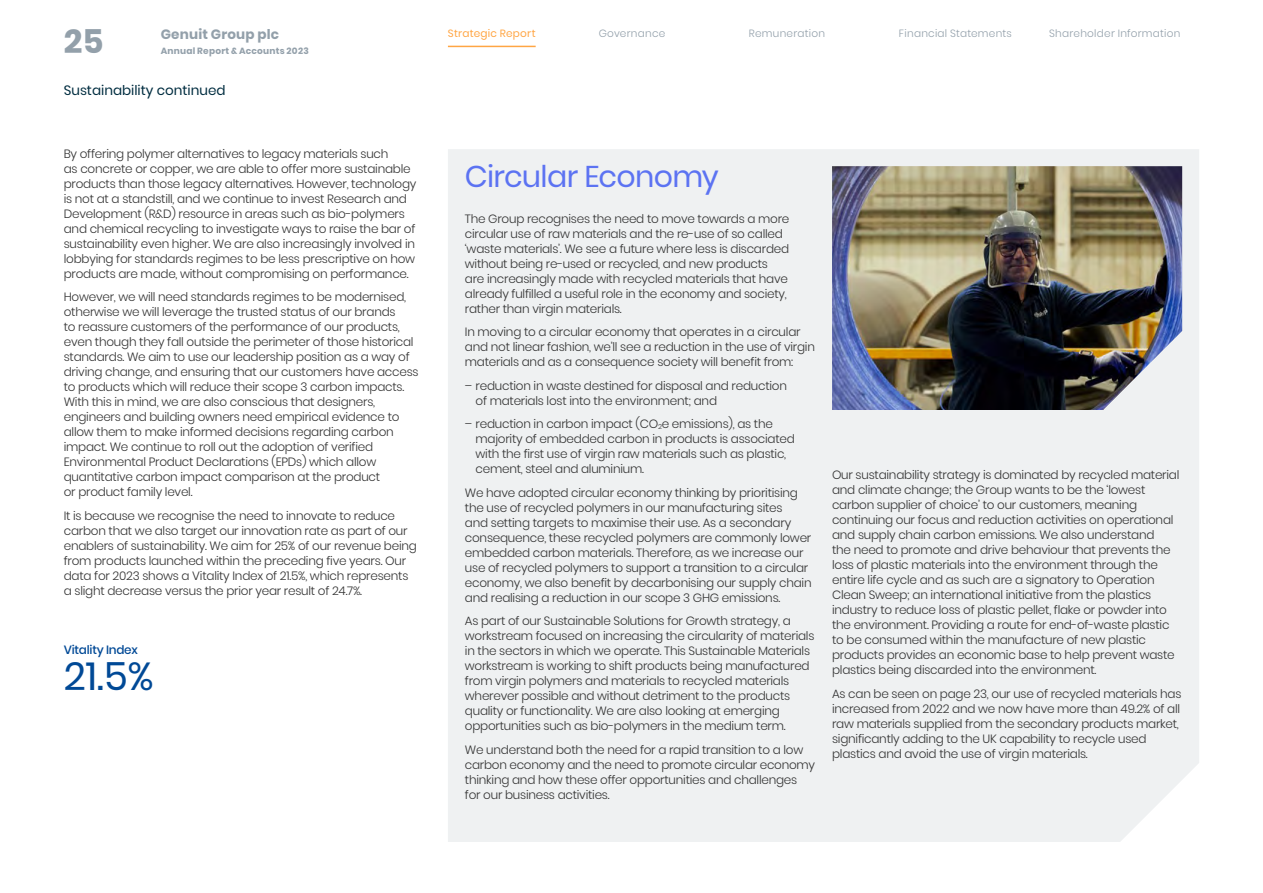
<style>
.page{position:relative;width:1263px;height:893px;background:#fff}
.page>*{position:absolute;margin:0;border:0;box-sizing:border-box;transform-origin:0 0}
.t1{font:39px "Poppins";color:#004996}
.t2{font:700 33px "Poppins";color:#93a0aa}
.t3{font:30px "Poppins";letter-spacing:-.02em;color:#5c73f2}
.t4{font:13.5px "Poppins";color:#002d40}
.t5{font:700 13.5px "Poppins";letter-spacing:.015em;color:#93a0aa}
.t6{font:300 12px/15px "Poppins";letter-spacing:-.02em;color:#333}
.t7{font:500 12px "Poppins";letter-spacing:-.02em;color:#004996}
.t8{font:300 10.5px "Poppins";letter-spacing:.025em;color:#93a0aa}
.t9{font:10.5px "Poppins";letter-spacing:.025em;color:#ffa644}
.t10{font:700 9px "Poppins";letter-spacing:.025em;color:#93a0aa}
</style>
<div class="page">
<div style="left:448px;top:149px;width:751px;height:693px;background:#eff1f2"></div>
<img style="left:832px;top:166px;width:350px;height:244px">
<hr style="left:448px;top:46px;width:88px;height:1px;background:#ffa644">
<h2 class="t2" style="left:64px;top:22px;width:41px">25</h2>
<p class="t5" style="left:161px;top:27px;width:120px">Genuit Group plc</p>
<p class="t10" style="left:161px;top:46px;width:150px">Annual Report &amp; Accounts 2023</p>
<p class="t4" style="left:64px;top:82px;width:163px">Sustainability continued</p>
<p class="t6" style="left:64px;top:146px;width:354px">By offering polymer alternatives to legacy materials such<br>as concrete or copper, we are able to offer more sustainable products than those legacy alternatives. However, technology is not at a standstill, and we continue to invest Research and Development (R&amp;D) resource in areas such as bio-polymers and chemical recycling to investigate ways to raise the bar of sustainability even higher. We are also increasingly involved in lobbying for standards regimes to be less prescriptive on how products are made, without compromising on performance.</p>
<p class="t6" style="left:64px;top:290px;width:356px">However, we will need standards regimes to be modernised, otherwise we will leverage the trusted status of our brands<br>to reassure customers of the performance of our products, even though they fall outside the perimeter of those historical standards. We aim to use our leadership position as a way of driving change, and ensuring that our customers have access to products which will reduce their scope 3 carbon impacts.<br>With this in mind, we are also conscious that designers, engineers and building owners need empirical evidence to allow them to make informed decisions regarding carbon impact. We continue to roll out the adoption of verified Environmental Product Declarations (EPDs) which allow quantitative carbon impact comparison at the product<br>or product family level.</p>
<p class="t6" style="left:64px;top:508px;width:355px">It is because we recognise the need to innovate to reduce carbon that we also target our innovation rate as part of our enablers of sustainability. We aim for 25% of our revenue being from products launched within the preceding five years. Our data for 2023 shows a Vitality Index of 21.5%, which represents a slight decrease versus the prior year result of 24.7%.</p>
<p class="t7" style="left:64px;top:643px;width:76px">Vitality Index</p>
<h1 class="t1" style="left:64px;top:654px;width:91px">21.5%</h1>
<p class="t9" style="left:448px;top:27px;width:89px">Strategic Report</p>
<p class="t8" style="left:599px;top:27px;width:68px">Governance</p>
<p class="t8" style="left:749px;top:27px;width:78px">Remuneration</p>
<p class="t8" style="left:899px;top:27px;width:114px">Financial Statements</p>
<p class="t8" style="left:1049px;top:27px;width:133px">Shareholder Information</p>
<h3 class="t3" style="left:465px;top:159px;width:255px">Circular Economy</h3>
<p class="t6" style="left:465px;top:211px;width:326px">The Group recognises the need to move towards a more circular use of raw materials and the re-use of so called ‘waste materials’. We see a future where less is discarded without being re-used or recycled, and new products are increasingly made with recycled materials that have already fulfilled a useful role in the economy and society, rather than virgin materials.</p>
<p class="t6" style="left:465px;top:324px;width:352px">In moving to a circular economy that operates in a circular and not linear fashion, we’ll see a reduction in the use of virgin materials and as a consequence society will benefit from:</p>
<p class="t6" style="left:476px;top:378px;width:313px;text-indent:-11px">– reduction in waste destined for disposal and reduction of materials lost into the environment; and</p>
<p class="t6" style="left:476px;top:416px;width:321px;text-indent:-11px">– reduction in carbon impact (CO<sub>2</sub>e emissions), as the majority of embedded carbon in products is associated with the first use of virgin raw materials such as plastic, cement, steel and aluminium.</p>
<p class="t6" style="left:465px;top:485px;width:348px">We have adopted circular economy thinking by prioritising the use of recycled polymers in our manufacturing sites<br>and setting targets to maximise their use. As a secondary consequence, these recycled polymers are commonly lower embedded carbon materials. Therefore, as we increase our use of recycled polymers to support a transition to a circular economy, we also benefit by decarbonising our supply chain and realising a reduction in our scope 3 GHG emissions.</p>
<p class="t6" style="left:465px;top:613px;width:351px">As part of our Sustainable Solutions for Growth strategy, a workstream focused on increasing the circularity of materials in the sectors in which we operate. This Sustainable Materials workstream is working to shift products being manufactured from virgin polymers and materials to recycled materials wherever possible and without detriment to the products quality or functionality. We are also looking at emerging opportunities such as bio-polymers in the medium term.</p>
<p class="t6" style="left:465px;top:742px;width:352px">We understand both the need for a rapid transition to a low carbon economy and the need to promote circular economy thinking and how these offer opportunities and challenges for our business activities.</p>
<p class="t6" style="left:832px;top:468px;width:349px">Our sustainability strategy is dominated by recycled material and climate change; the Group wants to be the ‘lowest carbon supplier of choice’ to our customers, meaning continuing our focus and reduction activities on operational and supply chain carbon emissions. We also understand<br>the need to promote and drive behaviour that prevents the loss of plastic materials into the environment through the entire life cycle and as such are a signatory to Operation Clean Sweep; an international initiative from the plastics industry to reduce loss of plastic pellet, flake or powder into the environment. Providing a route for end-of-waste plastic to be consumed within the manufacture of new plastic products provides an economic base to help prevent waste plastics being discarded into the environment.</p>
<p class="t6" style="left:832px;top:686px;width:351px">As can be seen on page 23, our use of recycled materials has increased from 2022 and we now have more than 49.2% of all raw materials supplied from the secondary products market, significantly adding to the UK capability to recycle used plastics and avoid the use of virgin materials.</p>
</div>
